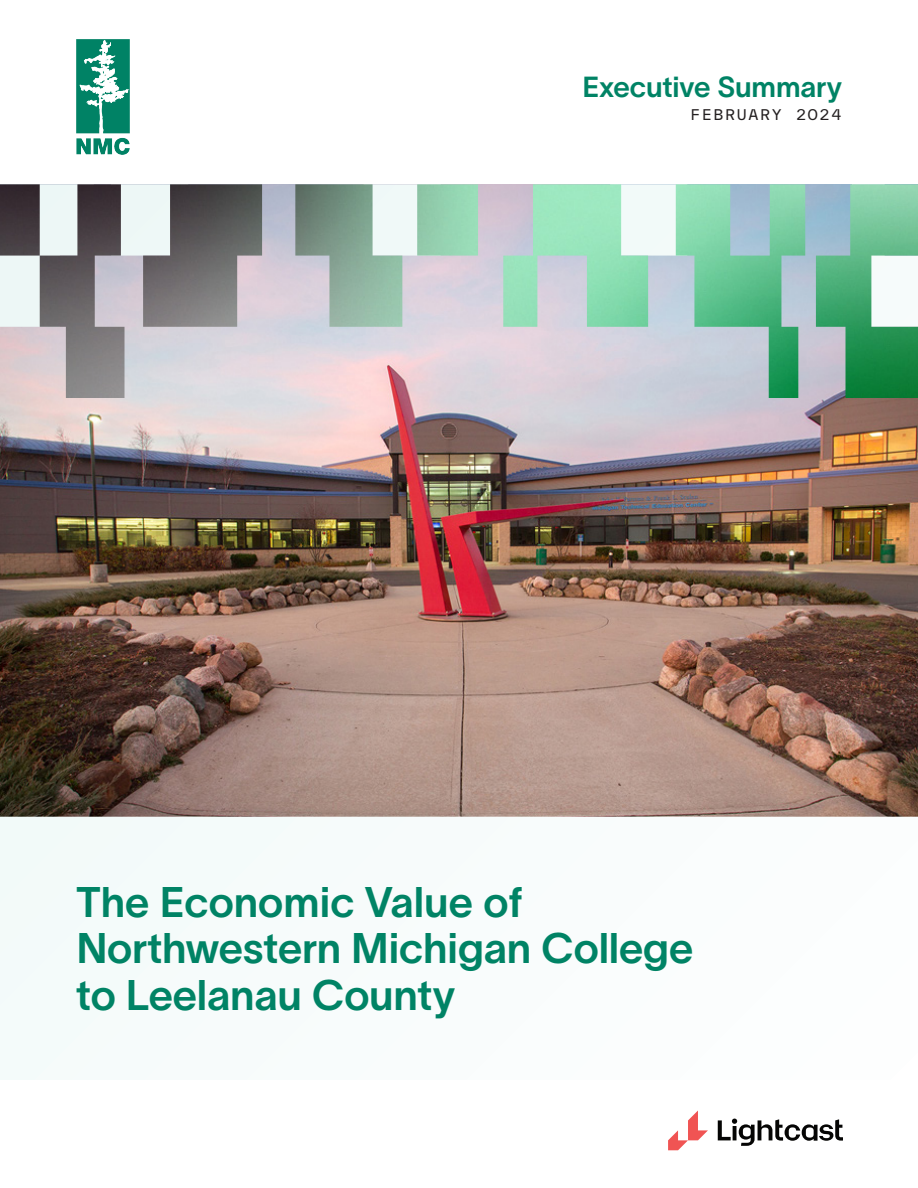
<style>
.page{position:relative;width:918px;height:1188px;background:#fff}
.page>*{position:absolute;margin:0;border:0;box-sizing:border-box;transform-origin:0 0}
.CoverPage_Title{font:42px/46.5px "TWK Lausanne 600";letter-spacing:-.005em;color:#008365}
.CoverPage_DocumentType{font:28.5px "TWK Lausanne 600";letter-spacing:-.005em;color:#008365}
.CoverPage_MonthYear{font:14.25px "TWK Everett Mono";letter-spacing:.12em;color:#231f20}
</style>
<div class="page">
<svg style="left:668px;top:1111px;width:40px;height:39px"></svg>
<svg style="left:718px;top:1119px;width:125px;height:27px"></svg>
<img style="left:0;top:398px;width:918px;height:682px">
<img style="left:0;top:184px;width:918px;height:214px">
<img style="left:77px;top:40px;width:53px;height:114px">
<p class="CoverPage_DocumentType" style="left:582px;top:67px;width:261px">Executive Summary</p>
<p class="CoverPage_MonthYear" style="left:690px;top:105px;width:153px">FEBRUARY 2O24</p>
<p class="CoverPage_Title" style="left:76px;top:876px;width:618px">The Economic Value of<br>Northwestern Michigan College to Leelanau County</p>
</div>
